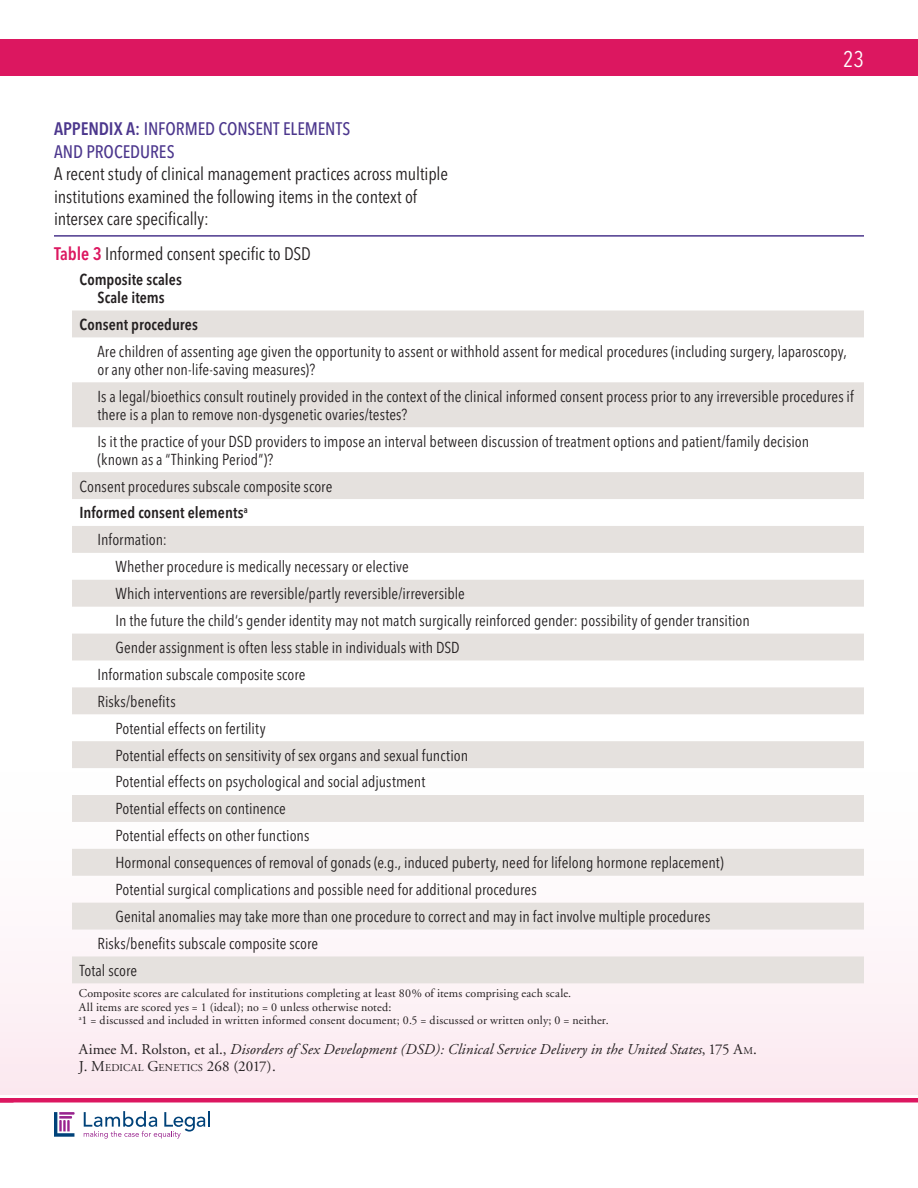
<style>
.page{position:relative;width:918px;height:1188px;background:#fff}
.page>*{position:absolute;margin:0;border:0;box-sizing:border-box;transform-origin:0 0}
.t1{font:condensed 22.5px "Avenir Next LT Pro";color:#fff}
.t2{font:condensed 18px/22.5px "Avenir Next LT Pro";letter-spacing:-.005em;color:#231f20}
.t3{font:500 condensed 18px/22.5px "Avenir Next LT Pro";letter-spacing:-.005em;color:#4c378d}
.t4{font:condensed 15.75px/18px "Avenir Next LT Pro";color:#231f20}
.t5{font:600 condensed 15.75px/18px "Avenir Next LT Pro";letter-spacing:.005em;color:#231f20;text-align:center}
.t6{font:italic 15px/16.5px "Adobe Garamond";letter-spacing:.01em;color:#231f20}
.t7{font:12px/13.5px "Adobe Garamond";letter-spacing:.015em;color:#231f20}
.s1{font-weight:600}
.s2{font-weight:600;color:#dc1760}
.s3{font-style:normal}
.s4{font-style:normal;font-size:10.5px}
</style>
<div class="page">
<div style="left:0;top:718px;width:918px;height:377px;background:linear-gradient(to bottom,#fff,#fbebf1)"></div>
<div style="left:0;top:39px;width:918px;height:37px;background:#dc1760"></div>
<hr style="left:0;top:1098px;width:918px;height:4px;background:#dc1760">
<hr style="left:54px;top:235px;width:810px;height:2px;background:#4c378d">
<svg style="left:72px;top:311px;width:792px;height:672px"></svg>
<svg style="left:84px;top:1111px;width:125px;height:28px"></svg>
<svg style="left:54px;top:1112px;width:21px;height:25px"></svg>
<h1 class="t1" style="left:843px;top:46px;width:22px">23</h1>
<p class="t3" style="left:54px;top:117px;width:298px"><span class="s1">APPENDIX A:</span> INFORMED CONSENT ELEMENTS<br>AND PROCEDURES</p>
<p class="t2" style="left:54px;top:162px;width:396px">A recent study of clinical management practices across multiple institutions examined the following items in the context of intersex care specifically:</p>
<p class="t2" style="left:54px;top:242px;width:258px"><span class="s2">Table 3</span> Informed consent specific to DSD</p>
<p class="t5" style="left:80px;top:270px;width:104px">Composite scales<br>Scale items</p>
<p class="t5" style="left:80px;top:315px;width:120px">Consent procedures</p>
<p class="t4" style="left:98px;top:342px;width:751px">Are children of assenting age given the opportunity to assent or withhold assent for medical procedures (including surgery, laparoscopy, or any other non-life-saving measures)?</p>
<p class="t4" style="left:98px;top:387px;width:758px">Is a legal/bioethics consult routinely provided in the context of the clinical informed consent process prior to any irreversible procedures if there is a plan to remove non-dysgenetic ovaries/testes?</p>
<p class="t4" style="left:98px;top:432px;width:713px">Is it the practice of your DSD providers to impose an interval between discussion of treatment options and patient/family decision (known as a “Thinking Period”)?</p>
<p class="t4" style="left:80px;top:477px;width:254px">Consent procedures subscale composite score</p>
<p class="t5" style="left:80px;top:504px;width:170px">Informed consent elements<sup>a</sup></p>
<p class="t4" style="left:98px;top:531px;width:71px">Information:</p>
<p class="t4" style="left:116px;top:558px;width:295px">Whether procedure is medically necessary or elective</p>
<p class="t4" style="left:116px;top:585px;width:351px">Which interventions are reversible/partly reversible/irreversible</p>
<p class="t4" style="left:116px;top:611px;width:636px">In the future the child‘s gender identity may not match surgically reinforced gender: possibility of gender transition</p>
<p class="t4" style="left:116px;top:638px;width:346px">Gender assignment is often less stable in individuals with DSD</p>
<p class="t4" style="left:98px;top:665px;width:210px">Information subscale composite score</p>
<p class="t4" style="left:98px;top:692px;width:80px">Risks/benefits</p>
<p class="t4" style="left:116px;top:719px;width:152px">Potential effects on fertility</p>
<p class="t4" style="left:116px;top:746px;width:354px">Potential effects on sensitivity of sex organs and sexual function</p>
<p class="t4" style="left:116px;top:773px;width:311px">Potential effects on psychological and social adjustment</p>
<p class="t4" style="left:116px;top:800px;width:172px">Potential effects on continence</p>
<p class="t4" style="left:116px;top:827px;width:195px">Potential effects on other functions</p>
<p class="t4" style="left:116px;top:854px;width:610px">Hormonal consequences of removal of gonads (e.g., induced puberty, need for lifelong hormone replacement)</p>
<p class="t4" style="left:116px;top:880px;width:423px">Potential surgical complications and possible need for additional procedures</p>
<p class="t4" style="left:116px;top:907px;width:596px">Genital anomalies may take more than one procedure to correct and may in fact involve multiple procedures</p>
<p class="t4" style="left:98px;top:934px;width:222px">Risks/benefits subscale composite score</p>
<p class="t4" style="left:79px;top:961px;width:59px">Total score</p>
<p class="t7" style="left:79px;top:987px;width:532px">Composite scores are calculated for institutions completing at least 80% of items comprising each scale.<br>All items are scored yes = 1 (ideal); no = 0 unless otherwise noted:<br><sup>a</sup>1 = discussed and included in written informed consent document; 0.5 = discussed or written only; 0 = neither.</p>
<p class="t6" style="left:79px;top:1042px;width:680px"><span class="s3">Aimee M. Rolston, et al.,</span> Disorders of Sex Development (DSD): Clinical Service Delivery in the United States<span class="s3">,</span> <span class="s3">175 A</span><span class="s4">M</span><span class="s3">.<br>J. M</span><span class="s4">EDICAL</span> <span class="s3">G</span><span class="s4">ENETICS</span> <span class="s3">268 (2017).</span></p>
</div>
